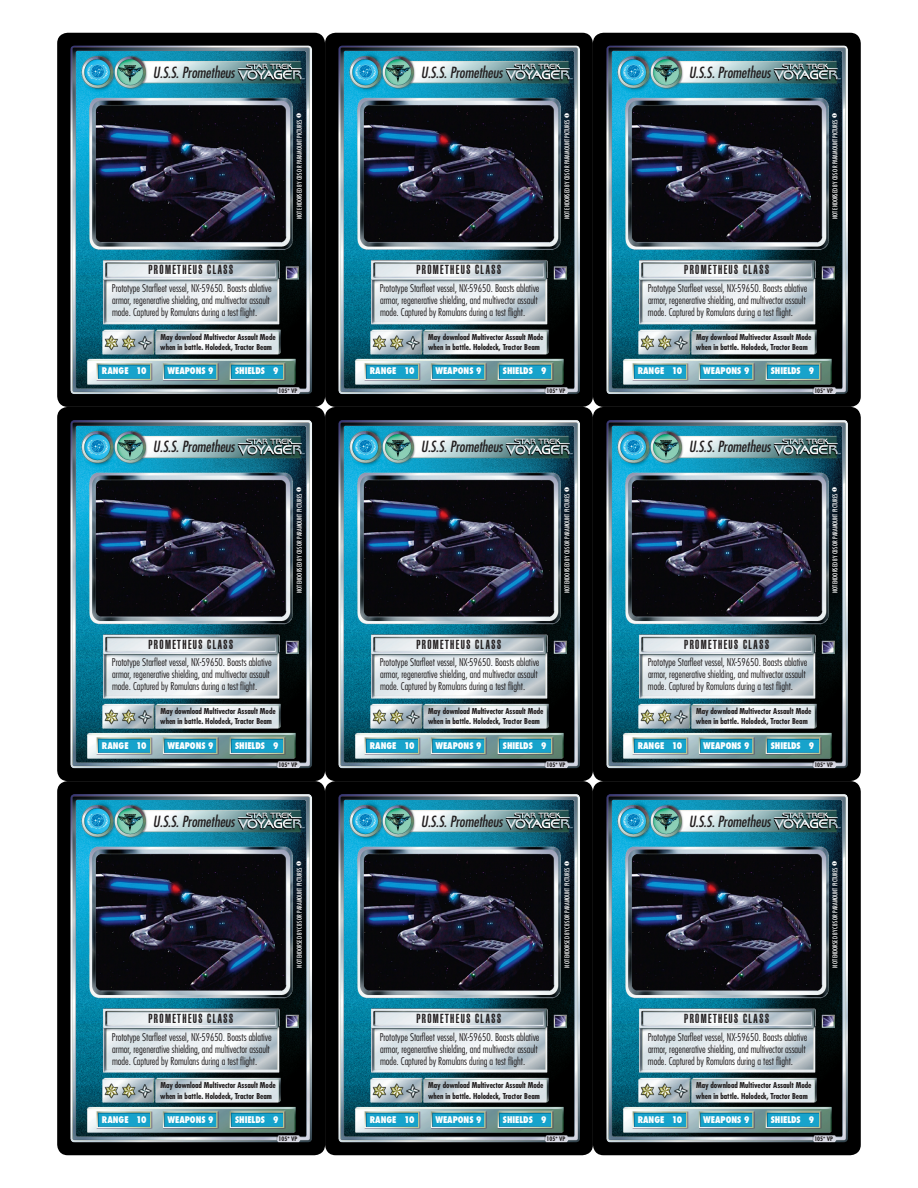
<style>
.page{position:relative;width:918px;height:1188px;background:#fff}
.page>*{position:absolute;margin:0;border:0;box-sizing:border-box;transform-origin:0 0}
.t1{font:italic condensed 15px "Futura";letter-spacing:-.01em;color:#231f20}
.t2{font:900 extra-condensed 12.75px "Swiss 911 BT";letter-spacing:.11em;color:#231f20}
.t3{font:300 condensed 10.5px/12px "Futura";letter-spacing:-.005em;color:#231f20}
.t4{font:800 condensed 9px "Futura";color:#fff}
.t5{font:700 condensed 7.95px/10.2px "Futura";letter-spacing:-.01em;color:#231f20}
.t6{font:condensed 6.45px "Futura";color:#fff}
.t7{font:700 condensed 6px "Futura";color:#231f20}
</style>
<div class="page">
<div style="left:325px;top:407px;width:268px;height:374px;background:#000;border-radius:11px"></div>
<img style="left:338px;top:420px;width:242px;height:348px">
<div style="left:325px;top:781px;width:268px;height:374px;background:#000;border-radius:11px"></div>
<img style="left:338px;top:794px;width:242px;height:348px">
<div style="left:325px;top:33px;width:268px;height:374px;background:#000;border-radius:11px"></div>
<img style="left:338px;top:46px;width:242px;height:348px">
<div style="left:593px;top:407px;width:268px;height:374px;background:#000;border-radius:11px"></div>
<img style="left:606px;top:420px;width:242px;height:348px">
<div style="left:593px;top:781px;width:268px;height:374px;background:#000;border-radius:11px"></div>
<img style="left:606px;top:794px;width:242px;height:348px">
<div style="left:593px;top:33px;width:268px;height:374px;background:#000;border-radius:11px"></div>
<img style="left:606px;top:46px;width:242px;height:348px">
<div style="left:57px;top:407px;width:268px;height:374px;background:#000;border-radius:11px"></div>
<img style="left:70px;top:420px;width:242px;height:348px">
<div style="left:57px;top:781px;width:268px;height:374px;background:#000;border-radius:11px"></div>
<img style="left:70px;top:794px;width:242px;height:348px">
<div style="left:57px;top:33px;width:268px;height:374px;background:#000;border-radius:11px"></div>
<img style="left:70px;top:46px;width:242px;height:348px">
<p class="t1" style="left:153px;top:63px;width:83px">U.S.S. Prometheus</p>
<p class="t1" style="left:421px;top:63px;width:83px">U.S.S. Prometheus</p>
<p class="t1" style="left:689px;top:63px;width:83px">U.S.S. Prometheus</p>
<p class="t6" style="left:295px;top:219px;width:108px;rotate:-90deg">NOT ENDORSED BY CBS OR PARAMOUNT PICTURES ❶</p>
<p class="t6" style="left:563px;top:219px;width:108px;rotate:-90deg">NOT ENDORSED BY CBS OR PARAMOUNT PICTURES ❶</p>
<p class="t6" style="left:831px;top:219px;width:108px;rotate:-90deg">NOT ENDORSED BY CBS OR PARAMOUNT PICTURES ❶</p>
<p class="t2" style="left:149px;top:263px;width:86px">PROMETHEUS CLASS</p>
<p class="t2" style="left:416px;top:263px;width:86px">PROMETHEUS CLASS</p>
<p class="t2" style="left:684px;top:263px;width:86px">PROMETHEUS CLASS</p>
<p class="t3" style="left:112px;top:282px;width:161px">Prototype Starfleet vessel, NX-59650. Boasts ablative armor, regenerative shielding, and multivector assault mode. Captured by Romulans during a test flight.</p>
<p class="t3" style="left:380px;top:282px;width:161px">Prototype Starfleet vessel, NX-59650. Boasts ablative armor, regenerative shielding, and multivector assault mode. Captured by Romulans during a test flight.</p>
<p class="t3" style="left:648px;top:282px;width:161px">Prototype Starfleet vessel, NX-59650. Boasts ablative armor, regenerative shielding, and multivector assault mode. Captured by Romulans during a test flight.</p>
<p class="t5" style="left:160px;top:332px;width:117px">May download Multivector Assault Mode when in battle. Holodeck, Tractor Beam</p>
<p class="t5" style="left:428px;top:332px;width:117px">May download Multivector Assault Mode when in battle. Holodeck, Tractor Beam</p>
<p class="t5" style="left:696px;top:332px;width:117px">May download Multivector Assault Mode when in battle. Holodeck, Tractor Beam</p>
<p class="t4" style="left:102px;top:365px;width:46px">RANGE 10</p>
<p class="t4" style="left:168px;top:365px;width:48px">WEAPONS 9</p>
<p class="t4" style="left:235px;top:365px;width:45px">SHIELDS 9</p>
<p class="t4" style="left:370px;top:365px;width:46px">RANGE 10</p>
<p class="t4" style="left:435px;top:365px;width:48px">WEAPONS 9</p>
<p class="t4" style="left:503px;top:365px;width:45px">SHIELDS 9</p>
<p class="t4" style="left:638px;top:365px;width:46px">RANGE 10</p>
<p class="t4" style="left:703px;top:365px;width:48px">WEAPONS 9</p>
<p class="t4" style="left:771px;top:365px;width:45px">SHIELDS 9</p>
<p class="t7" style="left:279px;top:386px;width:20px">105* VP</p>
<p class="t7" style="left:547px;top:386px;width:20px">105* VP</p>
<p class="t7" style="left:814px;top:386px;width:20px">105* VP</p>
<p class="t1" style="left:153px;top:437px;width:83px">U.S.S. Prometheus</p>
<p class="t1" style="left:421px;top:437px;width:83px">U.S.S. Prometheus</p>
<p class="t1" style="left:689px;top:437px;width:83px">U.S.S. Prometheus</p>
<p class="t6" style="left:295px;top:593px;width:108px;rotate:-90deg">NOT ENDORSED BY CBS OR PARAMOUNT PICTURES ❶</p>
<p class="t6" style="left:563px;top:593px;width:108px;rotate:-90deg">NOT ENDORSED BY CBS OR PARAMOUNT PICTURES ❶</p>
<p class="t6" style="left:831px;top:593px;width:108px;rotate:-90deg">NOT ENDORSED BY CBS OR PARAMOUNT PICTURES ❶</p>
<p class="t2" style="left:149px;top:637px;width:86px">PROMETHEUS CLASS</p>
<p class="t2" style="left:416px;top:637px;width:86px">PROMETHEUS CLASS</p>
<p class="t2" style="left:684px;top:637px;width:86px">PROMETHEUS CLASS</p>
<p class="t3" style="left:112px;top:656px;width:161px">Prototype Starfleet vessel, NX-59650. Boasts ablative armor, regenerative shielding, and multivector assault mode. Captured by Romulans during a test flight.</p>
<p class="t3" style="left:380px;top:656px;width:161px">Prototype Starfleet vessel, NX-59650. Boasts ablative armor, regenerative shielding, and multivector assault mode. Captured by Romulans during a test flight.</p>
<p class="t3" style="left:648px;top:656px;width:161px">Prototype Starfleet vessel, NX-59650. Boasts ablative armor, regenerative shielding, and multivector assault mode. Captured by Romulans during a test flight.</p>
<p class="t5" style="left:160px;top:706px;width:117px">May download Multivector Assault Mode when in battle. Holodeck, Tractor Beam</p>
<p class="t5" style="left:428px;top:706px;width:117px">May download Multivector Assault Mode when in battle. Holodeck, Tractor Beam</p>
<p class="t5" style="left:696px;top:706px;width:117px">May download Multivector Assault Mode when in battle. Holodeck, Tractor Beam</p>
<p class="t4" style="left:102px;top:739px;width:46px">RANGE 10</p>
<p class="t4" style="left:168px;top:739px;width:48px">WEAPONS 9</p>
<p class="t4" style="left:235px;top:739px;width:45px">SHIELDS 9</p>
<p class="t4" style="left:370px;top:739px;width:46px">RANGE 10</p>
<p class="t4" style="left:435px;top:739px;width:48px">WEAPONS 9</p>
<p class="t4" style="left:503px;top:739px;width:45px">SHIELDS 9</p>
<p class="t4" style="left:638px;top:739px;width:46px">RANGE 10</p>
<p class="t4" style="left:703px;top:739px;width:48px">WEAPONS 9</p>
<p class="t4" style="left:771px;top:739px;width:45px">SHIELDS 9</p>
<p class="t7" style="left:279px;top:761px;width:20px">105* VP</p>
<p class="t7" style="left:547px;top:761px;width:20px">105* VP</p>
<p class="t7" style="left:814px;top:761px;width:20px">105* VP</p>
<p class="t1" style="left:153px;top:812px;width:83px">U.S.S. Prometheus</p>
<p class="t1" style="left:421px;top:812px;width:83px">U.S.S. Prometheus</p>
<p class="t1" style="left:689px;top:812px;width:83px">U.S.S. Prometheus</p>
<p class="t6" style="left:295px;top:968px;width:108px;rotate:-90deg">NOT ENDORSED BY CBS OR PARAMOUNT PICTURES ❶</p>
<p class="t6" style="left:563px;top:968px;width:108px;rotate:-90deg">NOT ENDORSED BY CBS OR PARAMOUNT PICTURES ❶</p>
<p class="t6" style="left:831px;top:968px;width:108px;rotate:-90deg">NOT ENDORSED BY CBS OR PARAMOUNT PICTURES ❶</p>
<p class="t2" style="left:149px;top:1011px;width:86px">PROMETHEUS CLASS</p>
<p class="t2" style="left:416px;top:1011px;width:86px">PROMETHEUS CLASS</p>
<p class="t2" style="left:684px;top:1011px;width:86px">PROMETHEUS CLASS</p>
<p class="t3" style="left:112px;top:1031px;width:161px">Prototype Starfleet vessel, NX-59650. Boasts ablative armor, regenerative shielding, and multivector assault mode. Captured by Romulans during a test flight.</p>
<p class="t3" style="left:380px;top:1031px;width:161px">Prototype Starfleet vessel, NX-59650. Boasts ablative armor, regenerative shielding, and multivector assault mode. Captured by Romulans during a test flight.</p>
<p class="t3" style="left:648px;top:1031px;width:161px">Prototype Starfleet vessel, NX-59650. Boasts ablative armor, regenerative shielding, and multivector assault mode. Captured by Romulans during a test flight.</p>
<p class="t5" style="left:160px;top:1080px;width:117px">May download Multivector Assault Mode when in battle. Holodeck, Tractor Beam</p>
<p class="t5" style="left:428px;top:1080px;width:117px">May download Multivector Assault Mode when in battle. Holodeck, Tractor Beam</p>
<p class="t5" style="left:696px;top:1080px;width:117px">May download Multivector Assault Mode when in battle. Holodeck, Tractor Beam</p>
<p class="t4" style="left:102px;top:1113px;width:46px">RANGE 10</p>
<p class="t4" style="left:168px;top:1113px;width:48px">WEAPONS 9</p>
<p class="t4" style="left:235px;top:1113px;width:45px">SHIELDS 9</p>
<p class="t4" style="left:370px;top:1113px;width:46px">RANGE 10</p>
<p class="t4" style="left:435px;top:1113px;width:48px">WEAPONS 9</p>
<p class="t4" style="left:503px;top:1113px;width:45px">SHIELDS 9</p>
<p class="t4" style="left:638px;top:1113px;width:46px">RANGE 10</p>
<p class="t4" style="left:703px;top:1113px;width:48px">WEAPONS 9</p>
<p class="t4" style="left:771px;top:1113px;width:45px">SHIELDS 9</p>
<p class="t7" style="left:279px;top:1135px;width:20px">105* VP</p>
<p class="t7" style="left:547px;top:1135px;width:20px">105* VP</p>
<p class="t7" style="left:814px;top:1135px;width:20px">105* VP</p>
</div>
